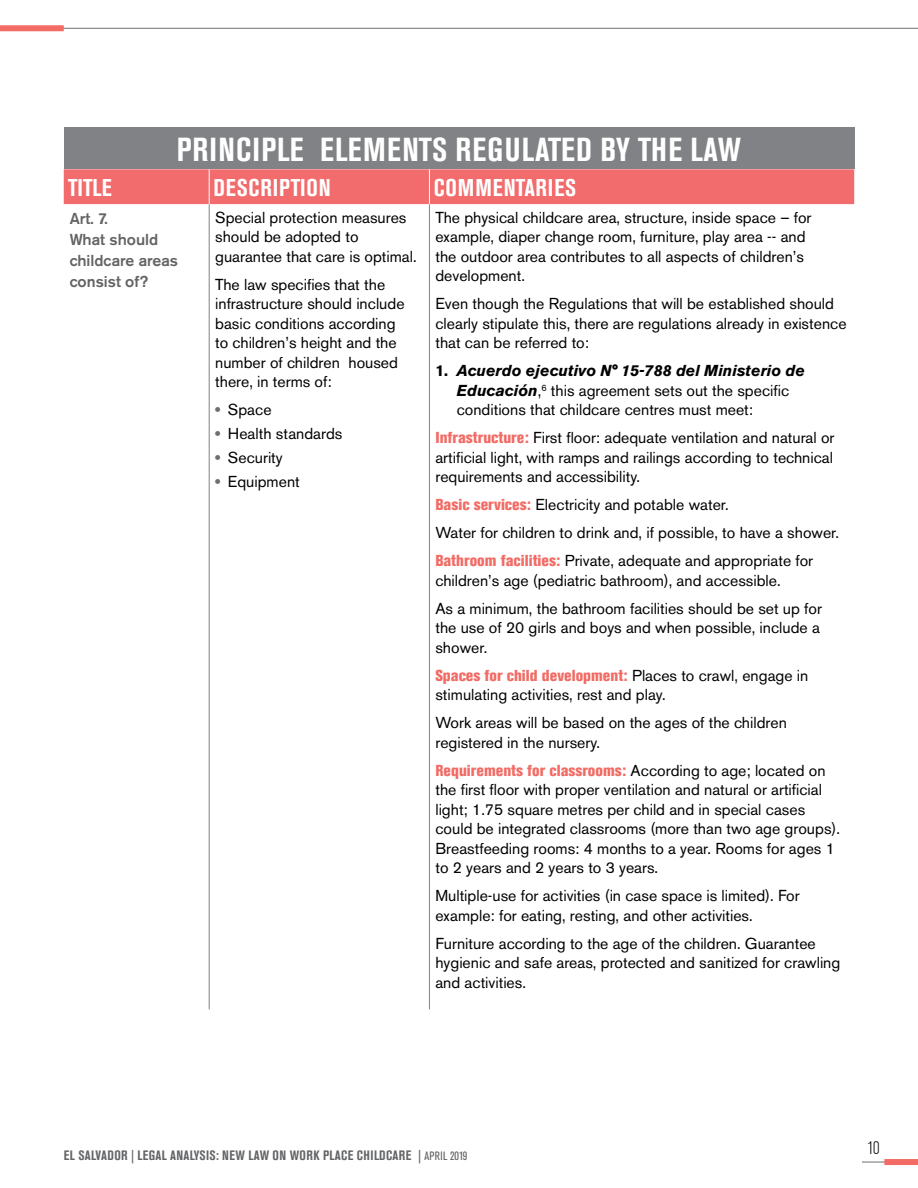
<style>
.page{position:relative;width:918px;height:1188px;background:#fff}
.page>*{position:absolute;margin:0;border:0;box-sizing:border-box;transform-origin:0 0}
.t1{font:700 condensed 33px "Akzidenz Grotesk BE";letter-spacing:.035em;color:#fff}
.t2{font:700 condensed 24px "Akzidenz Grotesk BE";letter-spacing:.035em;color:#fff}
.t3{font:300 condensed 18px "Akzidenz Grotesk BE";color:#000}
.t4{font:15.75px/19.5px "Akzidenz Grotesk BE";color:#000}
.t5{font:500 15.75px/21px "Akzidenz Grotesk BE";color:#636466}
.t6{font:700 condensed 13.5px "Akzidenz Grotesk BE";letter-spacing:.02em;color:#636466}
.s1{font-weight:700}
.s2{font-weight:700;font-style:italic}
.s3{font-weight:800;font-stretch:condensed;color:#f26b65}
.s4{font-weight:800;color:#6d6e71}
.s5{font-weight:400;font-size:12px}
</style>
<div class="page">
<svg style="left:862px;top:1162px;width:22px;height:1px"></svg>
<div style="left:884px;top:1159px;width:34px;height:6px;background:#f26b65"></div>
<hr style="left:0;top:28px;width:918px;height:1px;background:#6d6e71">
<div style="left:0;top:25px;width:64px;height:6px;background:#f26b65"></div>
<div style="left:64px;top:128px;width:790px;height:41px;background:#808285"></div>
<div style="left:64px;top:169px;width:790px;height:35px;background:#f26b6d"></div>
<hr style="left:209px;top:169px;width:1px;height:35px;background:#fff">
<hr style="left:429px;top:169px;width:1px;height:35px;background:#fff">
<hr style="left:209px;top:204px;width:1px;height:805px;background:#808285">
<hr style="left:429px;top:204px;width:1px;height:805px;background:#808285">
<h1 class="t1" style="left:177px;top:130px;width:566px">PRINCIPLE ELEMENTS REGULATED BY THE LAW</h1>
<h2 class="t2" style="left:68px;top:174px;width:45px">TITLE</h2>
<h2 class="t2" style="left:213px;top:174px;width:119px">DESCRIPTION</h2>
<h2 class="t2" style="left:434px;top:174px;width:144px">COMMENTARIES</h2>
<p class="t5" style="left:70px;top:208px;width:110px">Art. 7.<br>What should childcare areas consist of?</p>
<p class="t4" style="left:215px;top:208px;width:203px">Special protection measures should be adopted to guarantee that care is optimal.</p>
<p class="t4" style="left:435px;top:208px;width:378px">The physical childcare area, structure, inside space – for example, diaper change room, furniture, play area -- and the outdoor area contributes to all aspects of children’s development.</p>
<p class="t4" style="left:435px;top:294px;width:413px">Even though the Regulations that will be established should clearly stipulate this, there are regulations already in existence that can be referred to:</p>
<p class="t4" style="left:457px;top:361px;width:350px;text-indent:-21px"><span class="s1">1.</span> <span class="s2">Acuerdo ejecutivo N° 15-788 del Ministerio de<br>Educación</span>,<sup>6</sup> this agreement sets out the specific conditions that childcare centres must meet:</p>
<p class="t4" style="left:435px;top:428px;width:401px;text-align:justify"><span class="s3">Infrastructure:</span> First floor: adequate ventilation and natural or artificial light, with ramps and railings according to technical requirements and accessibility.</p>
<p class="t4" style="left:435px;top:491px;width:405px;line-height:28px"><span class="s3">Basic services:</span> Electricity and potable water.<br>Water for children to drink and, if possible, to have a shower.<br><span class="s3">Bathroom facilities:</span> Private, adequate and appropriate for</p>
<p class="t4" style="left:435px;top:566px;width:388px;line-height:28px">children’s age (pediatric bathroom), and accessible.<br>As a minimum, the bathroom facilities should be set up for</p>
<p class="t4" style="left:435px;top:618px;width:386px">the use of 20 girls and boys and when possible, include a shower.</p>
<p class="t4" style="left:435px;top:666px;width:374px"><span class="s3">Spaces for child development:</span> Places to crawl, engage in stimulating activities, rest and play.</p>
<p class="t4" style="left:435px;top:713px;width:353px">Work areas will be based on the ages of the children registered in the nursery.</p>
<p class="t4" style="left:435px;top:761px;width:406px"><span class="s3">Requirements for classrooms:</span> According to age; located on the first floor with proper ventilation and natural or artificial light; 1.75 square metres per child and in special cases could be integrated classrooms (more than two age groups).<br>Breastfeeding rooms: 4 months to a year. Rooms for ages 1 to 2 years and 2 years to 3 years.</p>
<p class="t4" style="left:435px;top:886px;width:366px">Multiple-use for activities (in case space is limited). For example: for eating, resting, and other activities.</p>
<p class="t4" style="left:435px;top:934px;width:406px">Furniture according to the age of the children. Guarantee hygienic and safe areas, protected and sanitized for crawling and activities.</p>
<p class="t4" style="left:215px;top:275px;width:191px">The law specifies that the infrastructure should include basic conditions according to children’s height and the number of children housed there, in terms of:</p>
<p class="t4" style="left:215px;top:400px;width:58px"><span class="s4">•</span> Space</p>
<p class="t4" style="left:215px;top:424px;width:129px"><span class="s4">•</span> Health standards</p>
<p class="t4" style="left:215px;top:448px;width:69px"><span class="s4">•</span> Security</p>
<p class="t4" style="left:215px;top:471px;width:86px"><span class="s4">•</span> Equipment</p>
<p class="t6" style="left:64px;top:1148px;width:405px">EL SALVADOR | LEGAL ANALYSIS: NEW LAW ON WORK PLACE CHILDCARE | <span class="s5">APRIL 2019</span></p>
<p class="t3" style="left:868px;top:1138px;width:13px">10</p>
</div>
